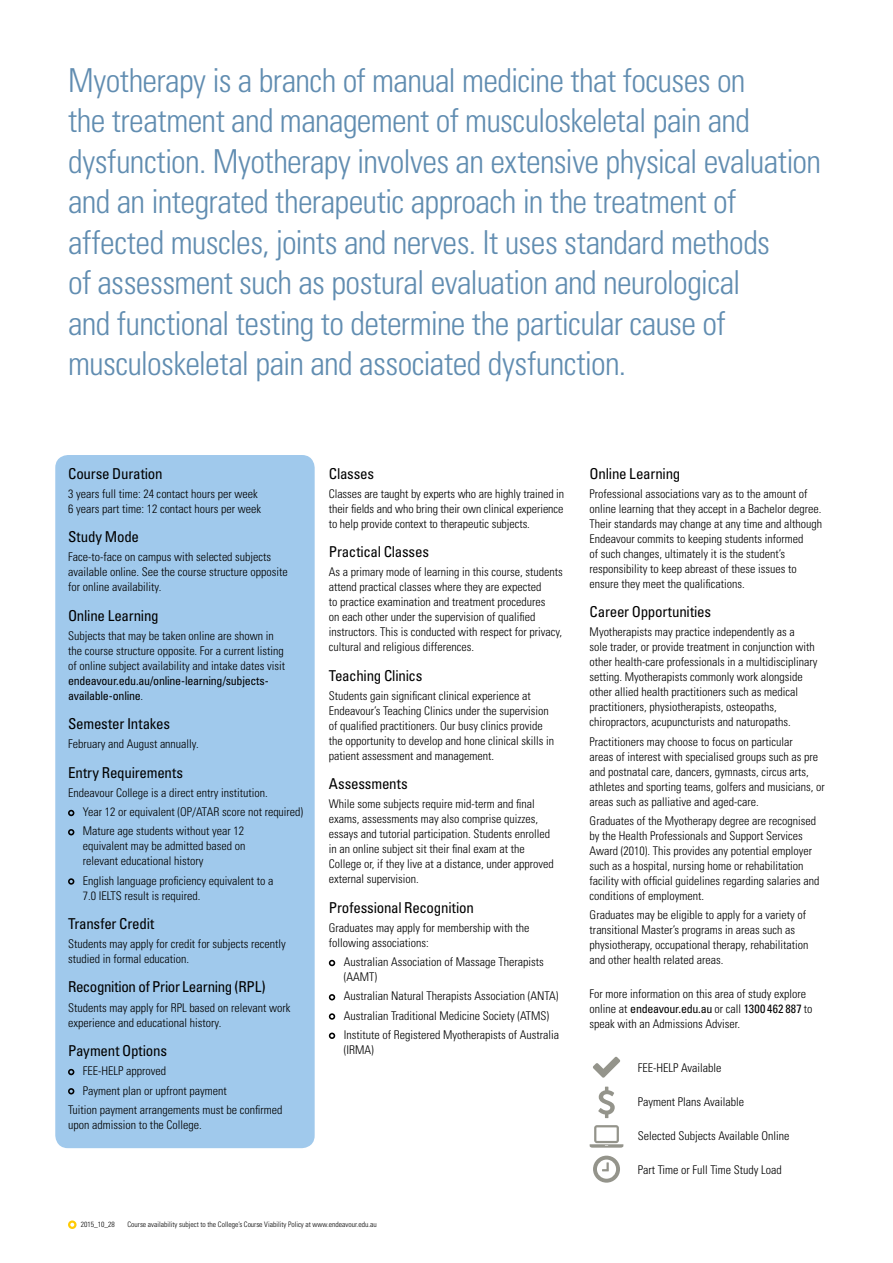
<style>
.page{position:relative;width:893px;height:1263px;background:#fff}
.page>*{position:absolute;margin:0;border:0;box-sizing:border-box;transform-origin:0 0}
.t1{font:300 condensed 33px/40.5px "Univers LT Std";letter-spacing:-.02em;color:#618db1}
.t2{font:condensed 15px "Univers LT Std";letter-spacing:-.015em;color:#000}
.t3{font:300 condensed 12px/15px "Univers LT Std";color:#000}
.t4{font:condensed 12px/15px "Univers LT Std";letter-spacing:-.025em;color:#000}
.t5{font:300 condensed 7.5px "Univers LT Std";color:#000}
.s1{font-weight:300}
.s2{font-weight:400}
</style>
<div class="page">
<div style="left:68px;top:1220px;width:9px;height:9px;border:2px solid #ffcb05;border-radius:50%"></div>
<div style="left:55px;top:455px;width:260px;height:693px;background:#a0c9ec;border-radius:13px"></div>
<svg style="left:68px;top:810px;width:6px;height:6px"></svg>
<svg style="left:68px;top:829px;width:6px;height:6px"></svg>
<svg style="left:68px;top:878px;width:6px;height:7px"></svg>
<svg style="left:68px;top:1069px;width:6px;height:6px"></svg>
<svg style="left:68px;top:1088px;width:6px;height:6px"></svg>
<svg style="left:329px;top:960px;width:6px;height:6px"></svg>
<svg style="left:329px;top:994px;width:6px;height:6px"></svg>
<svg style="left:329px;top:1013px;width:6px;height:7px"></svg>
<svg style="left:329px;top:1032px;width:6px;height:7px"></svg>
<svg style="left:590px;top:1125px;width:33px;height:23px"></svg>
<svg style="left:593px;top:1155px;width:27px;height:27px"></svg>
<svg style="left:598px;top:1086px;width:17px;height:32px"></svg>
<svg style="left:593px;top:1057px;width:27px;height:21px"></svg>
<p class="t1" style="left:68px;top:60px;width:755px">Myotherapy is a branch of manual medicine that focuses on<br>the treatment and management of musculoskeletal pain and dysfunction. Myotherapy involves an extensive physical evaluation and an integrated therapeutic approach in the treatment of affected muscles, joints and nerves. It uses standard methods<br>of assessment such as postural evaluation and neurological<br>and functional testing to determine the particular cause of musculoskeletal pain and associated dysfunction.</p>
<p class="t2" style="left:68px;top:464px;width:96px">Course Duration</p>
<p class="t3" style="left:68px;top:486px;width:195px">3 years full time: 24 contact hours per week<br>6 years part time: 12 contact hours per week</p>
<p class="t2" style="left:68px;top:527px;width:72px">Study Mode</p>
<p class="t3" style="left:68px;top:550px;width:221px">Face-to-face on campus with selected subjects available online. See the course structure opposite for online availability.</p>
<p class="t2" style="left:68px;top:606px;width:92px">Online Learning</p>
<p class="t3" style="left:68px;top:628px;width:219px">Subjects that may be taken online are shown in the course structure opposite. For a current listing of online subject availability and intake dates visit</p>
<p class="t4" style="left:68px;top:673px;width:202px">endeavour.edu.au/online-learning/subjects&shy;available-online<span class="s1">.</span></p>
<p class="t2" style="left:68px;top:714px;width:104px">Semester Intakes</p>
<p class="t3" style="left:68px;top:737px;width:132px">February and August annually.</p>
<p class="t2" style="left:68px;top:763px;width:117px">Entry Requirements</p>
<p class="t3" style="left:83px;top:783px;width:222px;line-height:19.2px;text-indent:-15px">Endeavour College is a direct entry institution.<br>Year 12 or equivalent (OP/ATAR score not required)<br>Mature age students without year 12</p>
<p class="t3" style="left:83px;top:839px;width:164px">equivalent may be admitted based on relevant educational history</p>
<p class="t3" style="left:83px;top:873px;width:192px">English language proficiency equivalent to a<br>7.0 IELTS result is required.</p>
<p class="t2" style="left:68px;top:914px;width:88px">Transfer Credit</p>
<p class="t3" style="left:68px;top:936px;width:219px">Students may apply for credit for subjects recently studied in formal education.</p>
<p class="t2" style="left:68px;top:978px;width:199px">Recognition of Prior Learning (RPL)</p>
<p class="t3" style="left:68px;top:1000px;width:224px">Students may apply for RPL based on relevant work experience and educational history.</p>
<p class="t2" style="left:68px;top:1041px;width:100px">Payment Options</p>
<p class="t3" style="left:83px;top:1063px;width:85px">FEE-HELP approved</p>
<p class="t3" style="left:83px;top:1083px;width:145px">Payment plan or upfront payment</p>
<p class="t3" style="left:68px;top:1102px;width:216px">Tuition payment arrangements must be confirmed</p>
<p class="t3" style="left:68px;top:1117px;width:135px">upon admission to the College.</p>
<p class="t2" style="left:329px;top:464px;width:47px">Classes</p>
<p class="t3" style="left:329px;top:486px;width:237px;text-align:justify">Classes are taught by experts who are highly trained in their fields and who bring their own clinical experience to help provide context to therapeutic subjects.</p>
<p class="t2" style="left:329px;top:542px;width:102px">Practical Classes</p>
<p class="t3" style="left:329px;top:565px;width:235px">As a primary mode of learning in this course, students attend practical classes where they are expected<br>to practice examination and treatment procedures<br>on each other under the supervision of qualified instructors. This is conducted with respect for privacy, cultural and religious differences.</p>
<p class="t2" style="left:329px;top:666px;width:95px">Teaching Clinics</p>
<p class="t3" style="left:329px;top:688px;width:227px">Students gain significant clinical experience at Endeavour’s Teaching Clinics under the supervision of qualified practitioners. Our busy clinics provide the opportunity to develop and hone clinical skills in patient assessment and management.</p>
<p class="t2" style="left:329px;top:774px;width:80px">Assessments</p>
<p class="t3" style="left:329px;top:797px;width:227px">While some subjects require mid-term and final exams, assessments may also comprise quizzes, essays and tutorial participation. Students enrolled in an online subject sit their final exam at the College or, if they live at a distance, under approved external supervision.</p>
<p class="t2" style="left:329px;top:898px;width:146px">Professional Recognition</p>
<p class="t3" style="left:329px;top:920px;width:202px">Graduates may apply for membership with the following associations:</p>
<p class="t3" style="left:344px;top:954px;width:201px">Australian Association of Massage Therapists (AAMT)</p>
<p class="t3" style="left:344px;top:987px;width:217px;line-height:19.2px">Australian Natural Therapists Association (ANTA)<br>Australian Traditional Medicine Society (ATMS)<br>Institute of Registered Myotherapists of Australia</p>
<p class="t3" style="left:344px;top:1042px;width:31px">(IRMA)</p>
<p class="t5" style="left:81px;top:1220px;width:36px">2015_10_28</p>
<p class="t5" style="left:128px;top:1220px;width:251px">Course availability subject to the College’s Course Viability Policy at www.endeavour.edu.au</p>
<p class="t2" style="left:590px;top:464px;width:92px">Online Learning</p>
<p class="t3" style="left:590px;top:486px;width:234px">Professional associations vary as to the amount of online learning that they accept in a Bachelor degree.<br>Their standards may change at any time and although Endeavour commits to keeping students informed<br>of such changes, ultimately it is the student’s responsibility to keep abreast of these issues to ensure they meet the qualifications.</p>
<p class="t2" style="left:590px;top:602px;width:123px">Career Opportunities</p>
<p class="t3" style="left:590px;top:625px;width:229px">Myotherapists may practice independently as a<br>sole trader, or provide treatment in conjunction with other health-care professionals in a multidisciplinary setting. Myotherapists commonly work alongside other allied health practitioners such as medical practitioners, physiotherapists, osteopaths, chiropractors, acupuncturists and naturopaths.</p>
<p class="t3" style="left:590px;top:734px;width:237px">Practitioners may choose to focus on particular<br>areas of interest with specialised groups such as pre and postnatal care, dancers, gymnasts, circus arts, athletes and sporting teams, golfers and musicians, or areas such as palliative and aged-care.</p>
<p class="t3" style="left:590px;top:813px;width:231px">Graduates of the Myotherapy degree are recognised by the Health Professionals and Support Services Award (2010). This provides any potential employer such as a hospital, nursing home or rehabilitation facility with official guidelines regarding salaries and conditions of employment.</p>
<p class="t3" style="left:590px;top:907px;width:220px">Graduates may be eligible to apply for a variety of transitional Master’s programs in areas such as physiotherapy, occupational therapy, rehabilitation and other health related areas.</p>
<p class="t3" style="left:590px;top:987px;width:224px">For more information on this area of study explore online at <span class="s2">endeavour.edu.au</span> or call <span class="s2">1300 462 887</span> to speak with an Admissions Adviser.</p>
<p class="t3" style="left:638px;top:1060px;width:85px">FEE-HELP Available</p>
<p class="t3" style="left:638px;top:1094px;width:108px">Payment Plans Available</p>
<p class="t3" style="left:638px;top:1128px;width:153px">Selected Subjects Available Online</p>
<p class="t3" style="left:638px;top:1162px;width:146px">Part Time or Full Time Study Load</p>
</div>
